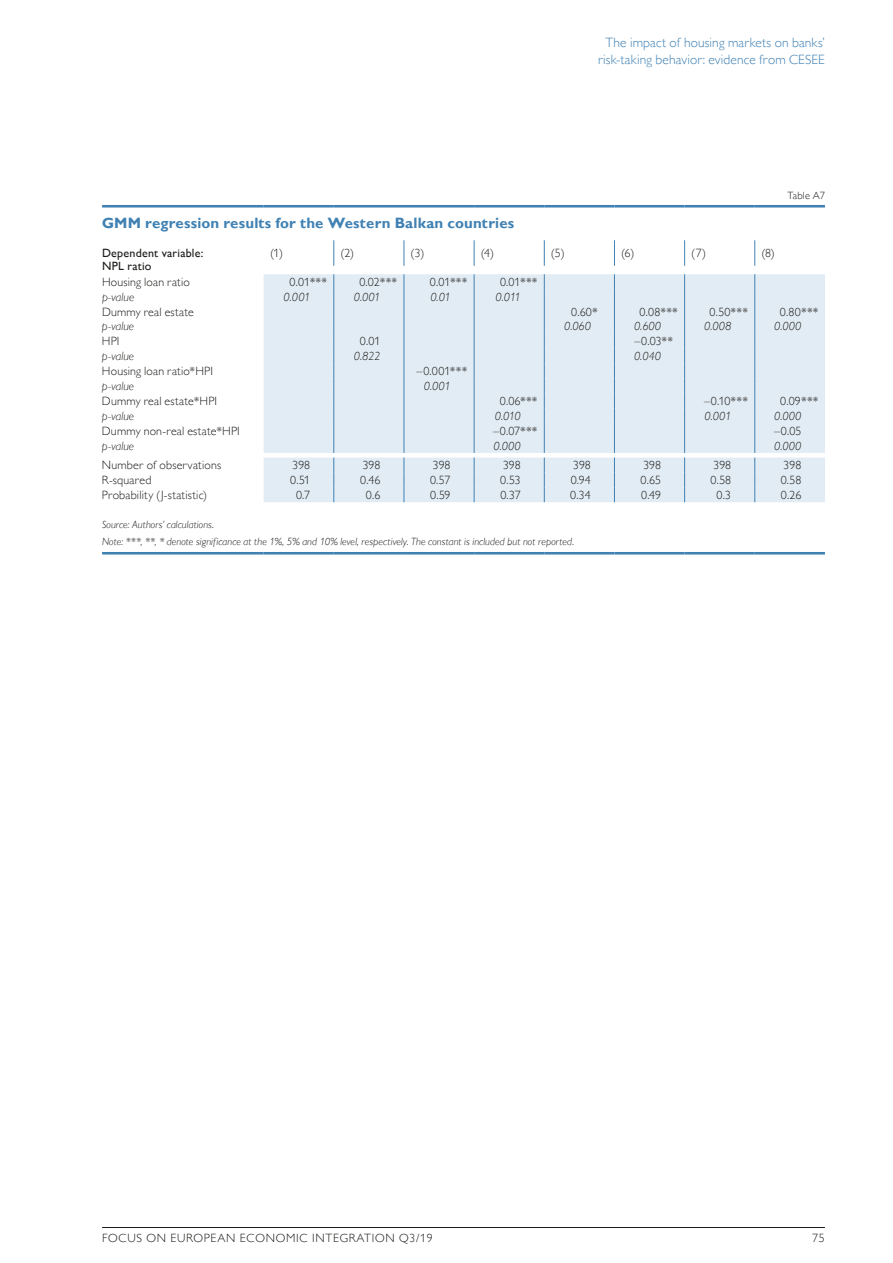
<style>
.page{position:relative;width:893px;height:1263px;background:#fff}
.page>*{position:absolute;margin:0;border:0;box-sizing:border-box;transform-origin:0 0}
.t1{font:700 15px "Gill Sans MT Pro";letter-spacing:.01em;color:#4081b3}
.t2{font:300 13.5px/16.5px "Gill Sans MT Pro";letter-spacing:.01em;color:#4081b3;text-align:center}
.t3{font:300 12px "Gill Sans MT Pro";letter-spacing:.015em;color:#1d1d1b}
.t4{font:italic 300 12px "Gill Sans MT Pro";color:#1d1d1b}
.t5{font:300 12px "Gill Sans MT Pro";letter-spacing:.06em;color:#1d1d1b}
.t6{font:500 12px/12.8px "Gill Sans MT Pro";letter-spacing:.02em;color:#1d1d1b}
.t7{font:italic 300 10.5px/17px "Gill Sans MT Pro";letter-spacing:.01em;color:#1d1d1b}
.t8{font:300 10.5px "Gill Sans MT Pro";letter-spacing:.02em;color:#1d1d1b}
</style>
<div class="page">
<hr style="left:102px;top:1227px;width:723px;height:1px;background:#1d1d1b">
<div style="left:264px;top:274px;width:561px;height:228px;background:#e2ecf4"></div>
<hr style="left:102px;top:205px;width:162px;height:2px;background:#4081b3">
<hr style="left:264px;top:205px;width:70px;height:2px;background:#4081b3">
<hr style="left:334px;top:205px;width:70px;height:2px;background:#4081b3">
<hr style="left:404px;top:205px;width:70px;height:2px;background:#4081b3">
<hr style="left:474px;top:205px;width:70px;height:2px;background:#4081b3">
<hr style="left:544px;top:205px;width:70px;height:2px;background:#4081b3">
<hr style="left:614px;top:205px;width:71px;height:2px;background:#4081b3">
<hr style="left:685px;top:205px;width:70px;height:2px;background:#4081b3">
<hr style="left:755px;top:205px;width:70px;height:2px;background:#4081b3">
<hr style="left:102px;top:552px;width:162px;height:2px;background:#4081b3">
<hr style="left:264px;top:552px;width:70px;height:2px;background:#4081b3">
<hr style="left:334px;top:552px;width:70px;height:2px;background:#4081b3">
<hr style="left:404px;top:552px;width:70px;height:2px;background:#4081b3">
<hr style="left:474px;top:552px;width:70px;height:2px;background:#4081b3">
<hr style="left:544px;top:552px;width:70px;height:2px;background:#4081b3">
<hr style="left:614px;top:552px;width:71px;height:2px;background:#4081b3">
<hr style="left:685px;top:552px;width:70px;height:2px;background:#4081b3">
<hr style="left:755px;top:552px;width:70px;height:2px;background:#4081b3">
<svg style="left:333px;top:240px;width:1px;height:26px"></svg>
<svg style="left:404px;top:240px;width:1px;height:26px"></svg>
<svg style="left:474px;top:240px;width:1px;height:26px"></svg>
<svg style="left:544px;top:240px;width:1px;height:26px"></svg>
<svg style="left:614px;top:240px;width:1px;height:26px"></svg>
<svg style="left:684px;top:240px;width:1px;height:26px"></svg>
<svg style="left:754px;top:240px;width:1px;height:26px"></svg>
<svg style="left:333px;top:274px;width:1px;height:228px"></svg>
<svg style="left:404px;top:274px;width:1px;height:228px"></svg>
<svg style="left:474px;top:274px;width:1px;height:228px"></svg>
<svg style="left:544px;top:274px;width:1px;height:228px"></svg>
<svg style="left:614px;top:274px;width:1px;height:228px"></svg>
<svg style="left:684px;top:274px;width:1px;height:228px"></svg>
<svg style="left:754px;top:274px;width:1px;height:228px"></svg>
<p class="t2" style="left:598px;top:34px;width:228px">The impact of housing markets on banks’ risk-taking behavior: evidence from CESEE</p>
<p class="t8" style="left:787px;top:189px;width:39px">Table A7</p>
<p class="t1" style="left:102px;top:213px;width:414px">GMM regression results for the Western Balkan countries</p>
<p class="t6" style="left:102px;top:247px;width:103px">Dependent variable:<br>NPL ratio</p>
<p class="t3" style="left:270px;top:246px;width:15px">(1)</p>
<p class="t3" style="left:340px;top:246px;width:15px">(2)</p>
<p class="t3" style="left:411px;top:246px;width:15px">(3)</p>
<p class="t3" style="left:481px;top:246px;width:15px">(4)</p>
<p class="t3" style="left:551px;top:246px;width:15px">(5)</p>
<p class="t3" style="left:621px;top:246px;width:15px">(6)</p>
<p class="t3" style="left:691px;top:246px;width:16px">(7)</p>
<p class="t3" style="left:761px;top:246px;width:15px">(8)</p>
<p class="t3" style="left:102px;top:275px;width:89px">Housing loan ratio</p>
<p class="t3" style="left:290px;top:275px;width:39px">0.01***</p>
<p class="t3" style="left:359px;top:275px;width:39px">0.02***</p>
<p class="t3" style="left:430px;top:275px;width:39px">0.01***</p>
<p class="t3" style="left:500px;top:275px;width:39px">0.01***</p>
<p class="t4" style="left:102px;top:289px;width:34px">p-value</p>
<p class="t4" style="left:284px;top:289px;width:28px">0.001</p>
<p class="t4" style="left:354px;top:289px;width:28px">0.001</p>
<p class="t4" style="left:430px;top:289px;width:22px">0.01</p>
<p class="t4" style="left:496px;top:289px;width:27px">0.011</p>
<p class="t3" style="left:102px;top:304px;width:93px">Dummy real estate</p>
<p class="t3" style="left:571px;top:304px;width:28px">0.60*</p>
<p class="t3" style="left:640px;top:304px;width:40px">0.08***</p>
<p class="t3" style="left:710px;top:304px;width:40px">0.50***</p>
<p class="t3" style="left:780px;top:304px;width:40px">0.80***</p>
<p class="t4" style="left:102px;top:319px;width:34px">p-value</p>
<p class="t4" style="left:564px;top:319px;width:28px">0.060</p>
<p class="t4" style="left:634px;top:319px;width:29px">0.600</p>
<p class="t4" style="left:704px;top:319px;width:29px">0.008</p>
<p class="t4" style="left:774px;top:319px;width:29px">0.000</p>
<p class="t3" style="left:102px;top:334px;width:19px">HPI</p>
<p class="t3" style="left:360px;top:334px;width:22px">0.01</p>
<p class="t3" style="left:634px;top:334px;width:40px">–0.03**</p>
<p class="t4" style="left:102px;top:349px;width:34px">p-value</p>
<p class="t4" style="left:354px;top:349px;width:28px">0.822</p>
<p class="t4" style="left:634px;top:349px;width:29px">0.040</p>
<p class="t3" style="left:102px;top:364px;width:113px">Housing loan ratio*HPI</p>
<p class="t3" style="left:417px;top:364px;width:52px">–0.001***</p>
<p class="t4" style="left:102px;top:379px;width:34px">p-value</p>
<p class="t4" style="left:424px;top:379px;width:28px">0.001</p>
<p class="t3" style="left:102px;top:394px;width:117px">Dummy real estate*HPI</p>
<p class="t3" style="left:500px;top:394px;width:39px">0.06***</p>
<p class="t3" style="left:704px;top:394px;width:45px">–0.10***</p>
<p class="t3" style="left:780px;top:394px;width:40px">0.09***</p>
<p class="t4" style="left:102px;top:408px;width:34px">p-value</p>
<p class="t4" style="left:495px;top:408px;width:27px">0.010</p>
<p class="t4" style="left:705px;top:408px;width:28px">0.001</p>
<p class="t4" style="left:774px;top:408px;width:29px">0.000</p>
<p class="t3" style="left:102px;top:423px;width:139px">Dummy non-real estate*HPI</p>
<p class="t3" style="left:493px;top:423px;width:46px">–0.07***</p>
<p class="t3" style="left:774px;top:423px;width:29px">–0.05</p>
<p class="t4" style="left:102px;top:438px;width:34px">p-value</p>
<p class="t4" style="left:493px;top:438px;width:29px">0.000</p>
<p class="t4" style="left:774px;top:438px;width:29px">0.000</p>
<p class="t3" style="left:102px;top:458px;width:121px">Number of observations</p>
<p class="t3" style="left:293px;top:458px;width:19px">398</p>
<p class="t3" style="left:363px;top:458px;width:19px">398</p>
<p class="t3" style="left:433px;top:458px;width:19px">398</p>
<p class="t3" style="left:503px;top:458px;width:19px">398</p>
<p class="t3" style="left:573px;top:458px;width:19px">398</p>
<p class="t3" style="left:643px;top:458px;width:19px">398</p>
<p class="t3" style="left:713px;top:458px;width:19px">398</p>
<p class="t3" style="left:784px;top:458px;width:19px">398</p>
<p class="t3" style="left:102px;top:473px;width:51px">R-squared</p>
<p class="t3" style="left:290px;top:473px;width:22px">0.51</p>
<p class="t3" style="left:360px;top:473px;width:22px">0.46</p>
<p class="t3" style="left:430px;top:473px;width:22px">0.57</p>
<p class="t3" style="left:500px;top:473px;width:22px">0.53</p>
<p class="t3" style="left:571px;top:473px;width:22px">0.94</p>
<p class="t3" style="left:640px;top:473px;width:22px">0.65</p>
<p class="t3" style="left:711px;top:473px;width:22px">0.58</p>
<p class="t3" style="left:781px;top:473px;width:22px">0.58</p>
<p class="t3" style="left:102px;top:488px;width:107px">Probability (J-statistic)</p>
<p class="t3" style="left:296px;top:488px;width:16px">0.7</p>
<p class="t3" style="left:366px;top:488px;width:16px">0.6</p>
<p class="t3" style="left:430px;top:488px;width:22px">0.59</p>
<p class="t3" style="left:500px;top:488px;width:22px">0.37</p>
<p class="t3" style="left:570px;top:488px;width:22px">0.34</p>
<p class="t3" style="left:641px;top:488px;width:21px">0.49</p>
<p class="t3" style="left:717px;top:488px;width:16px">0.3</p>
<p class="t3" style="left:781px;top:488px;width:22px">0.26</p>
<p class="t7" style="left:102px;top:516px;width:474px">Source: Authors’ calculations.<br>Note: ***, **, * denote significance at the 1%, 5% and 10% level, respectively. The constant is included but not reported.</p>
<p class="t5" style="left:102px;top:1231px;width:332px">FOCUS ON EUROPEAN ECONOMIC INTEGRATION Q3/19</p>
<p class="t3" style="left:812px;top:1231px;width:14px">75</p>
</div>
